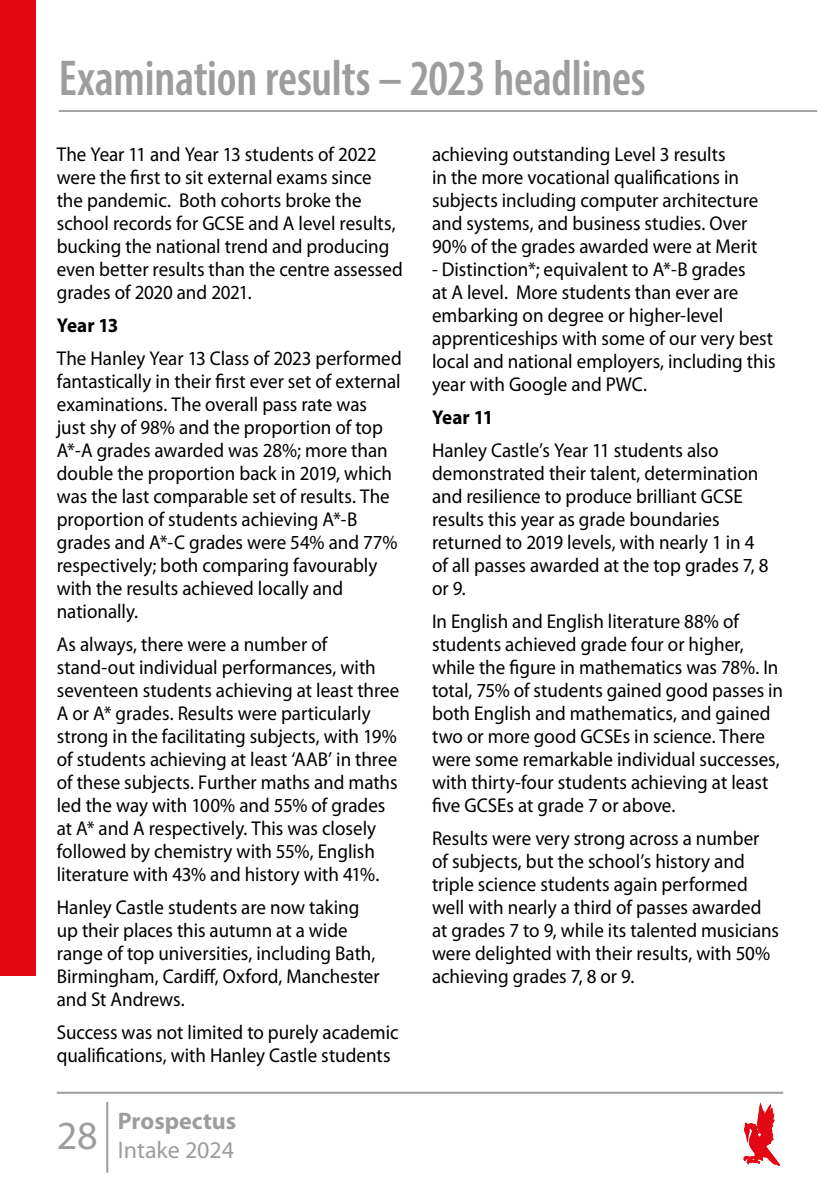
<style>
.page{position:relative;width:840px;height:1191px;background:#fff}
.page>*{position:absolute;margin:0;border:0;box-sizing:border-box;transform-origin:0 0}
.t1{font:600 condensed 50.6px "Myriad Pro";letter-spacing:-.005em;color:#9d9d9c;scale:.95 1}
.t2{font:40px "Myriad Pro";color:#9d9d9c}
.t3{font:700 24px "Myriad Pro";color:#9d9d9c}
.t4{font:24px "Myriad Pro";color:#9d9d9c}
.t5{font:20px/23px "Myriad Pro";color:#000;scale:.95 1}
.t6{font:700 20px "Myriad Pro";letter-spacing:-.025em;color:#000;scale:.95 1}
</style>
<div class="page">
<hr style="left:57px;top:1091px;width:725px;height:2px;background:#9d9d9c">
<hr style="left:106px;top:1102px;width:2px;height:70px;background:#9d9d9c">
<div style="left:0;top:0;width:35px;height:975px;background:#e30613"></div>
<hr style="left:59px;top:110px;width:757px;height:2px;background:#9d9d9c">
<svg style="left:743px;top:1102px;width:36px;height:63px"></svg>
<h1 class="t1" style="left:59px;top:47px;width:619px">Examination results – 2023 headlines</h1>
<p class="t5" style="left:57px;top:143px;width:365px">The Year 11 and Year 13 students of 2022 were the first to sit external exams since the pandemic. Both cohorts broke the school records for GCSE and A level results, bucking the national trend and producing even better results than the centre assessed grades of 2020 and 2021.</p>
<p class="t6" style="left:57px;top:314px;width:66px">Year 13</p>
<p class="t5" style="left:57px;top:347px;width:364px">The Hanley Year 13 Class of 2023 performed fantastically in their first ever set of external examinations. The overall pass rate was<br>just shy of 98% and the proportion of top A*-A grades awarded was 28%; more than double the proportion back in 2019, which was the last comparable set of results. The proportion of students achieving A*-B grades and A*-C grades were 54% and 77% respectively; both comparing favourably with the results achieved locally and nationally.</p>
<p class="t5" style="left:57px;top:633px;width:362px">As always, there were a number of stand-out individual performances, with seventeen students achieving at least three A or A* grades. Results were particularly strong in the facilitating subjects, with 19% of students achieving at least ‘AAB’ in three of these subjects. Further maths and maths led the way with 100% and 55% of grades at A* and A respectively. This was closely followed by chemistry with 55%, English literature with 43% and history with 41%.</p>
<p class="t5" style="left:57px;top:896px;width:341px">Hanley Castle students are now taking up their places this autumn at a wide range of top universities, including Bath, Birmingham, Cardiff, Oxford, Manchester and St Andrews.</p>
<p class="t5" style="left:57px;top:1021px;width:361px">Success was not limited to purely academic qualifications, with Hanley Castle students</p>
<h2 class="t2" style="left:57px;top:1114px;width:43px">28</h2>
<p class="t3" style="left:118px;top:1107px;width:120px">Prospectus</p>
<p class="t4" style="left:118px;top:1136px;width:118px">Intake 2024</p>
<p class="t5" style="left:432px;top:143px;width:345px">achieving outstanding Level 3 results<br>in the more vocational qualifications in subjects including computer architecture and systems, and business studies. Over 90% of the grades awarded were at Merit</p>
<p class="t5" style="left:432px;top:258px;width:363px">- Distinction*; equivalent to A*-B grades<br>at A level. More students than ever are embarking on degree or higher-level apprenticeships with some of our very best local and national employers, including this year with Google and PWC.</p>
<p class="t6" style="left:432px;top:406px;width:66px">Year 11</p>
<p class="t5" style="left:432px;top:439px;width:355px">Hanley Castle’s Year 11 students also demonstrated their talent, determination and resilience to produce brilliant GCSE results this year as grade boundaries returned to 2019 levels, with nearly 1 in 4 of all passes awarded at the top grades 7, 8 or 9.</p>
<p class="t5" style="left:432px;top:610px;width:371px">In English and English literature 88% of students achieved grade four or higher, while the figure in mathematics was 78%. In total, 75% of students gained good passes in both English and mathematics, and gained two or more good GCSEs in science. There were some remarkable individual successes, with thirty-four students achieving at least five GCSEs at grade 7 or above.</p>
<p class="t5" style="left:432px;top:827px;width:366px">Results were very strong across a number of subjects, but the school’s history and triple science students again performed well with nearly a third of passes awarded at grades 7 to 9, while its talented musicians were delighted with their results, with 50% achieving grades 7, 8 or 9.</p>
</div>
